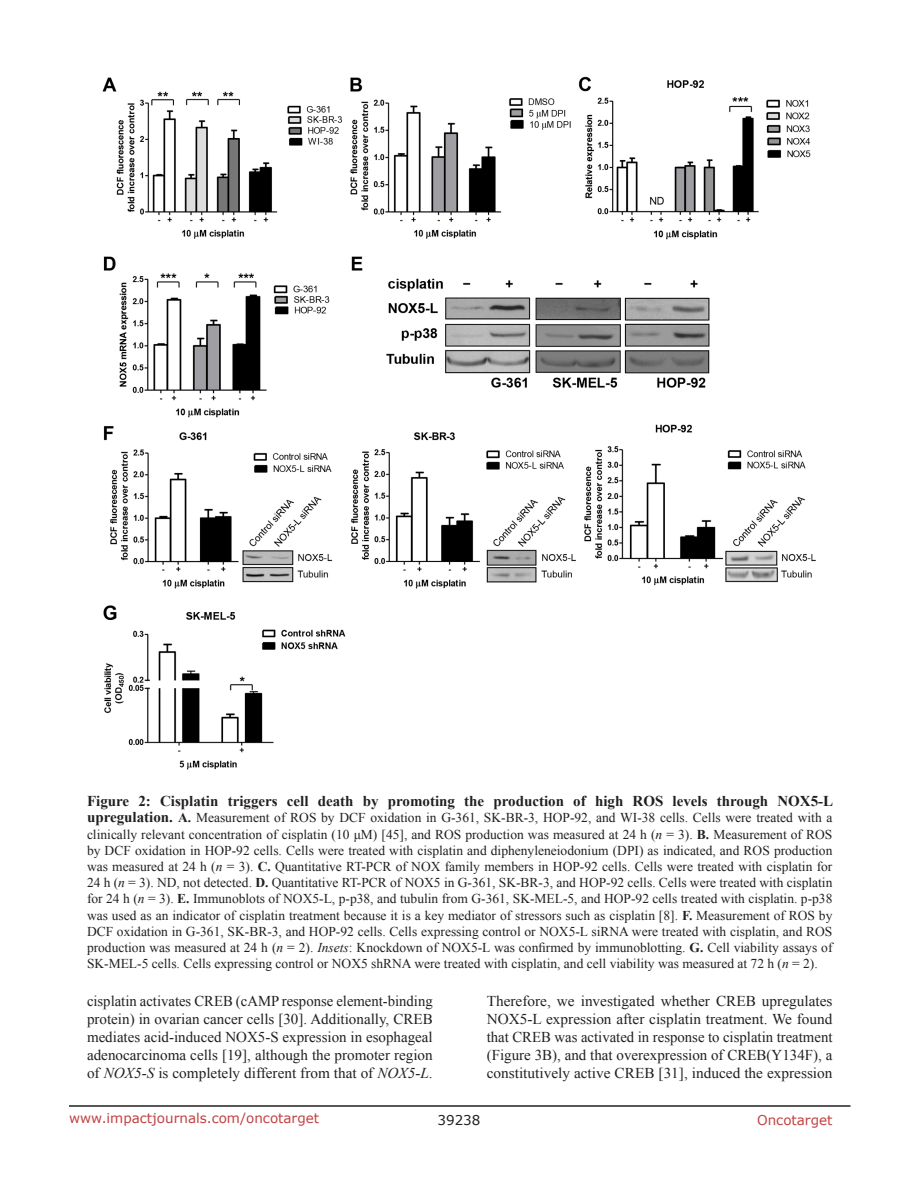
<style>
.page{position:relative;width:918px;height:1188px;background:#fff}
.page>*{position:absolute;margin:0;border:0;box-sizing:border-box;transform-origin:0 0}
.BodyText{font:15px/18px "Times New Roman";color:#231f20;text-align:justify}
.FigureText{font:700 15px "Times New Roman";color:#231f20}
.FigureText-2{font:13.5px/16.2px "Times New Roman";color:#231f20;text-align:justify}
.t1{font:13.5px "Verdana";color:#c24141}
.t2{font:13.5px "Verdana";color:#231f20}
.s1{font-weight:700;font-size:15px}
.s2{font-weight:700}
.s3{font-style:italic}
</style>
<div class="page">
<hr style="left:69px;top:1105px;width:781px;height:2px;background:#231f20">
<img style="left:102px;top:76px;width:714px;height:694px">
<p class="FigureText" style="left:87px;top:791px;width:748px">Figure 2: Cisplatin triggers cell death by promoting the production of high ROS levels through NOX5-L</p>
<p class="FigureText-2" style="left:87px;top:810px;width:747px"><span class="s1">upregulation.</span> <span class="s2">A.</span> Measurement of ROS by DCF oxidation in G-361, SK-BR-3, HOP-92, and WI-38 cells. Cells were treated with a clinically relevant concentration of cisplatin (10 μM) [45], and ROS production was measured at 24 h (<span class="s3">n</span> = 3). <span class="s2">B.</span> Measurement of ROS by DCF oxidation in HOP-92 cells. Cells were treated with cisplatin and diphenyleneiodonium (DPI) as indicated, and ROS production was measured at 24 h (<span class="s3">n</span> = 3). <span class="s2">C.</span> Quantitative RT-PCR of NOX family members in HOP-92 cells. Cells were treated with cisplatin for 24 h (<span class="s3">n</span> = 3). ND, not detected. <span class="s2">D.</span> Quantitative RT-PCR of NOX5 in G-361, SK-BR-3, and HOP-92 cells. Cells were treated with cisplatin for 24 h (<span class="s3">n</span> = 3). <span class="s2">E.</span> Immunoblots of NOX5-L, p-p38, and tubulin from G-361, SK-MEL-5, and HOP-92 cells treated with cisplatin. p-p38 was used as an indicator of cisplatin treatment because it is a key mediator of stressors such as cisplatin [8]. <span class="s2">F.</span> Measurement of ROS by DCF oxidation in G-361, SK-BR-3, and HOP-92 cells. Cells expressing control or NOX5-L siRNA were treated with cisplatin, and ROS production was measured at 24 h (<span class="s3">n</span> = 2). <span class="s3">Insets</span>: Knockdown of NOX5-L was confirmed by immunoblotting. <span class="s2">G.</span> Cell viability assays of SK-MEL-5 cells. Cells expressing control or NOX5 shRNA were treated with cisplatin, and cell viability was measured at 72 h (<span class="s3">n</span> = 2).</p>
<p class="BodyText" style="left:87px;top:992px;width:347px">cisplatin activates CREB (cAMP response element-binding protein) in ovarian cancer cells [30]. Additionally, CREB mediates acid-induced NOX5-S expression in esophageal adenocarcinoma cells [19], although the promoter region of <span class="s3">NOX5-S</span> is completely different from that of <span class="s3">NOX5-L</span>.</p>
<p class="BodyText" style="left:487px;top:992px;width:347px">Therefore, we investigated whether CREB upregulates NOX5-L expression after cisplatin treatment. We found that CREB was activated in response to cisplatin treatment (Figure 3B), and that overexpression of CREB(Y134F), a constitutively active CREB [31], induced the expression</p>
<p class="t1" style="left:69px;top:1109px;width:252px">www.impactjournals.com/oncotarget</p>
<p class="t2" style="left:438px;top:1111px;width:44px">39238</p>
<p class="t1" style="left:757px;top:1111px;width:77px">Oncotarget</p>
</div>
